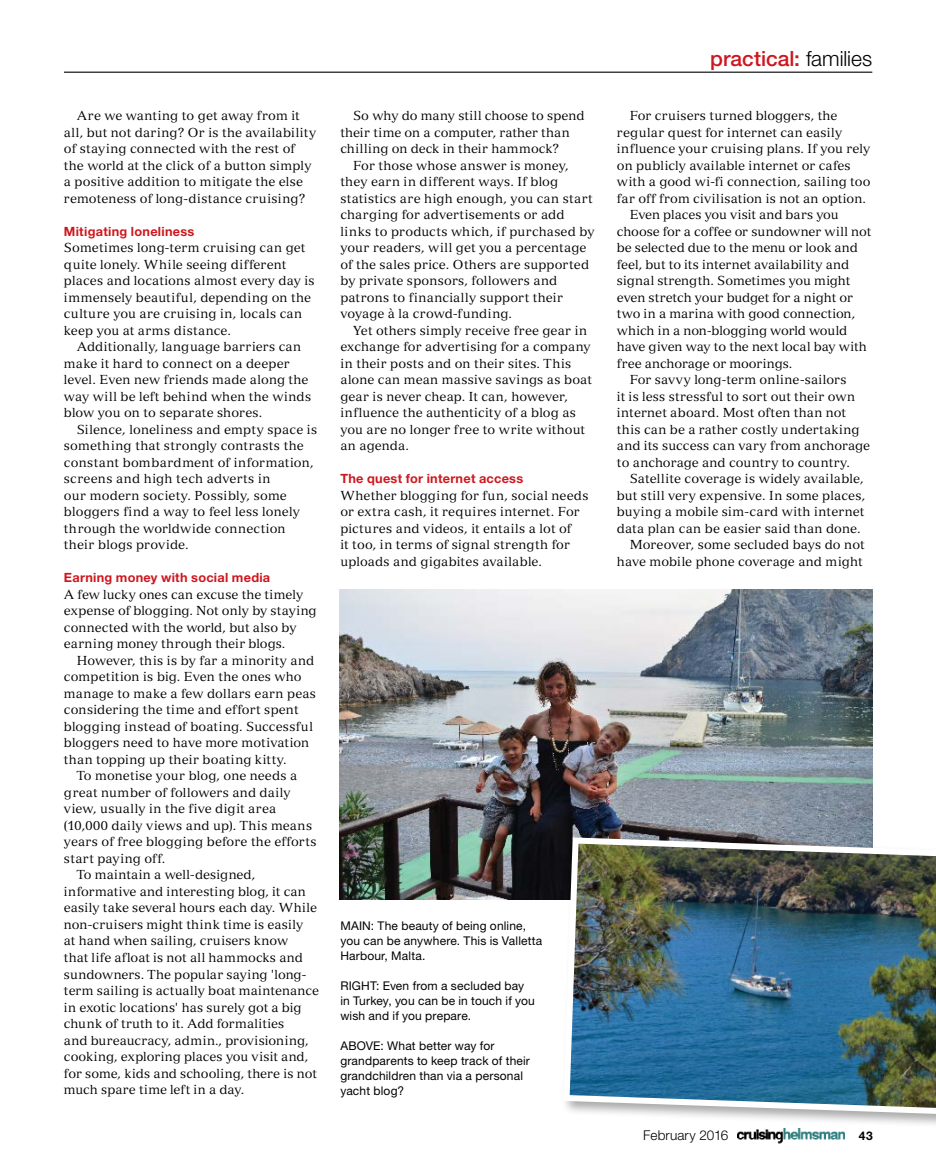
<style>
.page{position:relative;width:936px;height:1170px;background:#fff}
.page>*{position:absolute;margin:0;border:0;box-sizing:border-box;transform-origin:0 0}
.t1{font:500 21px "Helvetica Neue LT Std";color:#ce171e}
.t2{font:300 13.5px "Helvetica Neue LT Std";letter-spacing:.01em;color:#000}
.t3{font:12.75px/16.5px "Versailles LT Std";letter-spacing:.015em;color:#000}
.t4{font:12.75px "Versailles LT Std";letter-spacing:-.005em;color:#000}
.t5{font:12.75px "Versailles LT Std";letter-spacing:-.01em;color:#000}
.t6{font:700 12.75px "Helvetica Neue LT Std";letter-spacing:.02em;color:#ce171e}
.t7{font:12.75px "Versailles LT Std";letter-spacing:.035em;color:#000}
.t8{font:12px/15px "Helvetica Neue LT Std";letter-spacing:.015em;color:#000}
.t9{font:700 12px "Helvetica Neue LT Std";color:#000}
.s1{font-weight:300;color:#000}
</style>
<div class="page">
<hr style="left:64px;top:72px;width:808px;height:1px;background:#000">
<img style="left:737px;top:1129px;width:107px;height:14px">
<img style="left:340px;top:589px;width:532px;height:310px">
<div style="left:560px;top:834px;width:375px;height:295px;background:#000;opacity:.35"></div>
<img style="left:560px;top:834px;width:375px;height:283px">
<p class="t3" style="left:64px;top:107px;width:254px;text-indent:13px">Are we wanting to get away from it all, but not daring? Or is the availability of staying connected with the rest of the world at the click of a button simply a positive addition to mitigate the else remoteness of long-distance cruising?</p>
<p class="t6" style="left:64px;top:223px;width:132px">Mitigating loneliness</p>
<p class="t3" style="left:64px;top:239px;width:252px">Sometimes long-term cruising can get quite lonely. While seeing different places and locations almost every day is immensely beautiful, depending on the culture you are cruising in, locals can keep you at arms distance.</p>
<p class="t3" style="left:64px;top:338px;width:249px;text-indent:13px">Additionally, language barriers can make it hard to connect on a deeper level. Even new friends made along the way will be left behind when the winds blow you on to separate shores.</p>
<p class="t3" style="left:64px;top:421px;width:255px;text-indent:13px">Silence, loneliness and empty space is something that strongly contrasts the constant bombardment of information, screens and high tech adverts in<br>our modern society. Possibly, some bloggers find a way to feel less lonely through the worldwide connection their blogs provide.</p>
<p class="t6" style="left:64px;top:570px;width:208px">Earning money with social media</p>
<p class="t3" style="left:64px;top:586px;width:254px">A few lucky ones can excuse the timely expense of blogging. Not only by staying connected with the world, but also by earning money through their blogs.</p>
<p class="t3" style="left:64px;top:652px;width:253px;text-indent:13px">However, this is by far a minority and competition is big. Even the ones who manage to make a few dollars earn peas considering the time and effort spent blogging instead of boating. Successful bloggers need to have more motivation than topping up their boating kitty.</p>
<p class="t3" style="left:77px;top:767px;width:222px">To monetise your blog, one needs a</p>
<p class="t3" style="left:64px;top:784px;width:228px">great number of followers and daily</p>
<p class="t3" style="left:64px;top:800px;width:214px">view, usually in the five digit area</p>
<p class="t3" style="left:64px;top:817px;width:250px">(10,000 daily views and up). This means</p>
<p class="t3" style="left:64px;top:833px;width:254px">years of free blogging before the efforts</p>
<p class="t7" style="left:64px;top:850px;width:103px">start paying off.</p>
<p class="t3" style="left:77px;top:866px;width:180px">To maintain a well-designed,</p>
<p class="t3" style="left:64px;top:883px;width:243px">informative and interesting blog, it can</p>
<p class="t3" style="left:64px;top:899px;width:254px">easily take several hours each day. While</p>
<p class="t3" style="left:64px;top:916px;width:241px">non-cruisers might think time is easily</p>
<p class="t3" style="left:64px;top:932px;width:226px">at hand when sailing, cruisers know</p>
<p class="t3" style="left:64px;top:949px;width:240px">that life afloat is not all hammocks and</p>
<p class="t3" style="left:64px;top:965px;width:244px">sundowners. The popular saying 'long-</p>
<p class="t3" style="left:64px;top:982px;width:256px">term sailing is actually boat maintenance</p>
<p class="t3" style="left:64px;top:998px;width:239px">in exotic locations' has surely got a big</p>
<p class="t3" style="left:64px;top:1015px;width:222px">chunk of truth to it. Add formalities</p>
<p class="t3" style="left:64px;top:1031px;width:246px">and bureaucracy, admin., provisioning,</p>
<p class="t3" style="left:64px;top:1048px;width:246px">cooking, exploring places you visit and,</p>
<p class="t4" style="left:64px;top:1065px;width:254px">for some, kids and schooling, there is not</p>
<p class="t3" style="left:64px;top:1081px;width:182px">much spare time left in a day.</p>
<p class="t3" style="left:340px;top:107px;width:245px;text-indent:13px">So why do many still choose to spend their time on a computer, rather than chilling on deck in their hammock?</p>
<p class="t3" style="left:340px;top:157px;width:255px;text-indent:13px">For those whose answer is money, they earn in different ways. If blog statistics are high enough, you can start charging for advertisements or add links to products which, if purchased by your readers, will get you a percentage of the sales price. Others are supported by private sponsors, followers and patrons to financially support their voyage à la crowd-funding.</p>
<p class="t3" style="left:340px;top:322px;width:253px;text-indent:13px">Yet others simply receive free gear in exchange for advertising for a company in their posts and on their sites. This alone can mean massive savings as boat gear is never cheap. It can, however, influence the authenticity of a blog as you are no longer free to write without an agenda.</p>
<p class="t6" style="left:340px;top:471px;width:184px">The quest for internet access</p>
<p class="t3" style="left:340px;top:487px;width:249px">Whether blogging for fun, social needs or extra cash, it requires internet. For pictures and videos, it entails a lot of<br>it too, in terms of signal strength for uploads and gigabites available.</p>
<p class="t8" style="left:340px;top:917px;width:203px">MAIN: The beauty of being online, you can be anywhere. This is Valletta<br>Harbour, Malta.</p>
<p class="t8" style="left:340px;top:977px;width:196px">RIGHT: Even from a secluded bay in Turkey, you can be in touch if you wish and if you prepare.</p>
<p class="t8" style="left:340px;top:1037px;width:191px">ABOVE: What better way for grandparents to keep track of their grandchildren than via a personal yacht blog?</p>
<h1 class="t1" style="left:710px;top:46px;width:163px">practical: <span class="s1">families</span></h1>
<p class="t3" style="left:629px;top:107px;width:209px">For cruisers turned bloggers, the</p>
<p class="t3" style="left:617px;top:124px;width:227px">regular quest for internet can easily</p>
<p class="t3" style="left:617px;top:140px;width:255px">influence your cruising plans. If you rely</p>
<p class="t3" style="left:617px;top:157px;width:235px">on publicly available internet or cafes</p>
<p class="t3" style="left:617px;top:173px;width:255px">with a good wi-fi connection, sailing too</p>
<p class="t3" style="left:617px;top:190px;width:251px">far off from civilisation is not an option.</p>
<p class="t4" style="left:629px;top:207px;width:210px">Even places you visit and bars you</p>
<p class="t4" style="left:617px;top:223px;width:256px">choose for a coffee or sundowner will not</p>
<p class="t3" style="left:617px;top:239px;width:242px">be selected due to the menu or look and</p>
<p class="t3" style="left:617px;top:256px;width:234px">feel, but to its internet availability and</p>
<p class="t3" style="left:617px;top:272px;width:235px">signal strength. Sometimes you might</p>
<p class="t5" style="left:617px;top:289px;width:237px">even stretch your budget for a night or</p>
<p class="t3" style="left:617px;top:305px;width:240px">two in a marina with good connection,</p>
<p class="t5" style="left:617px;top:322px;width:232px">which in a non-blogging world would</p>
<p class="t4" style="left:617px;top:339px;width:251px">have given way to the next local bay with</p>
<p class="t5" style="left:617px;top:355px;width:177px">free anchorage or moorings.</p>
<p class="t3" style="left:629px;top:371px;width:218px">For savvy long-term online-sailors</p>
<p class="t3" style="left:617px;top:388px;width:240px">it is less stressful to sort out their own</p>
<p class="t3" style="left:617px;top:404px;width:230px">internet aboard. Most often than not</p>
<p class="t3" style="left:617px;top:421px;width:244px">this can be a rather costly undertaking</p>
<p class="t3" style="left:617px;top:437px;width:255px">and its success can vary from anchorage</p>
<p class="t3" style="left:617px;top:454px;width:234px">to anchorage and country to country.</p>
<p class="t3" style="left:629px;top:470px;width:235px">Satellite coverage is widely available,</p>
<p class="t3" style="left:617px;top:487px;width:250px">but still very expensive. In some places,</p>
<p class="t3" style="left:617px;top:503px;width:249px">buying a mobile sim-card with internet</p>
<p class="t3" style="left:617px;top:520px;width:245px">data plan can be easier said than done.</p>
<p class="t3" style="left:629px;top:536px;width:236px">Moreover, some secluded bays do not</p>
<p class="t3" style="left:617px;top:553px;width:247px">have mobile phone coverage and might</p>
<p class="t2" style="left:643px;top:1126px;width:87px">February 2016</p>
<p class="t9" style="left:858px;top:1127px;width:15px">43</p>
</div>
